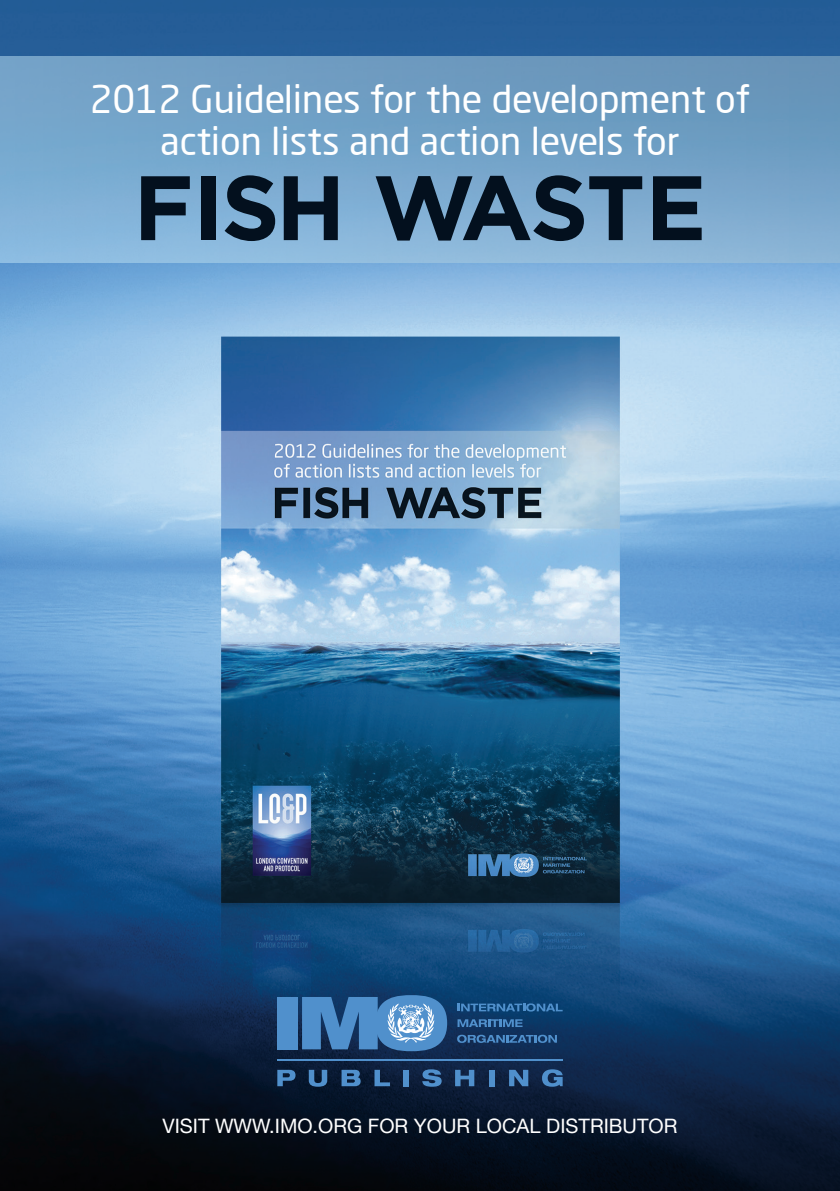
<style>
.page{position:relative;width:840px;height:1191px;background:#fff}
.page>*{position:absolute;margin:0;border:0;box-sizing:border-box;transform-origin:0 0}
.t1{font:700 91.2px "Gotham";letter-spacing:-.03em;color:#03101e}
.t2{font:37.8px/42px "Neo Sans Cyr";color:#fff;text-align:center}
.t3{font:20px "Helvetica Neue";color:#fff}
</style>
<div class="page">
<img style="left:0;top:0;width:839px;height:935px">
<svg style="left:0;top:935px;width:839px;height:256px;background:#0c2543"></svg>
<div style="left:277px;top:997px;width:21px;height:52px;background:#5090cc"></div>
<svg style="left:302px;top:997px;width:75px;height:52px;background:#447eb7"></svg>
<div style="left:375px;top:995px;width:72px;height:56px;background:#5090cc;border-radius:50%"></div>
<svg style="left:387px;top:1003px;width:47px;height:39px"></svg>
<svg style="left:457px;top:1003px;width:105px;height:8px"></svg>
<svg style="left:457px;top:1019px;width:65px;height:8px"></svg>
<svg style="left:457px;top:1034px;width:99px;height:9px"></svg>
<hr style="left:277px;top:1059px;width:285px;height:1px;background:#5090cc">
<svg style="left:277px;top:1070px;width:18px;height:16px"></svg>
<svg style="left:308px;top:1070px;width:19px;height:16px"></svg>
<svg style="left:341px;top:1070px;width:19px;height:16px"></svg>
<svg style="left:374px;top:1070px;width:16px;height:16px"></svg>
<div style="left:403px;top:1070px;width:5px;height:16px;background:#5090cc"></div>
<svg style="left:422px;top:1069px;width:19px;height:17px"></svg>
<svg style="left:455px;top:1070px;width:19px;height:16px"></svg>
<div style="left:488px;top:1070px;width:6px;height:16px;background:#5090cc"></div>
<svg style="left:509px;top:1070px;width:19px;height:16px"></svg>
<svg style="left:541px;top:1069px;width:21px;height:17px"></svg>
<div style="left:0;top:57px;width:839px;height:205px;background:linear-gradient(to bottom,#6695bb,#8bb8dc)"></div>
<p class="t2" style="left:90px;top:78px;width:661px">2012 Guidelines for the development of action lists and action levels for</p>
<h1 class="t1" style="left:133px;top:153px;width:574px">FISH WASTE</h1>
<p class="t3" style="left:162px;top:1113px;width:516px">VISIT WWW.IMO.ORG FOR YOUR LOCAL DISTRIBUTOR</p>
</div>
